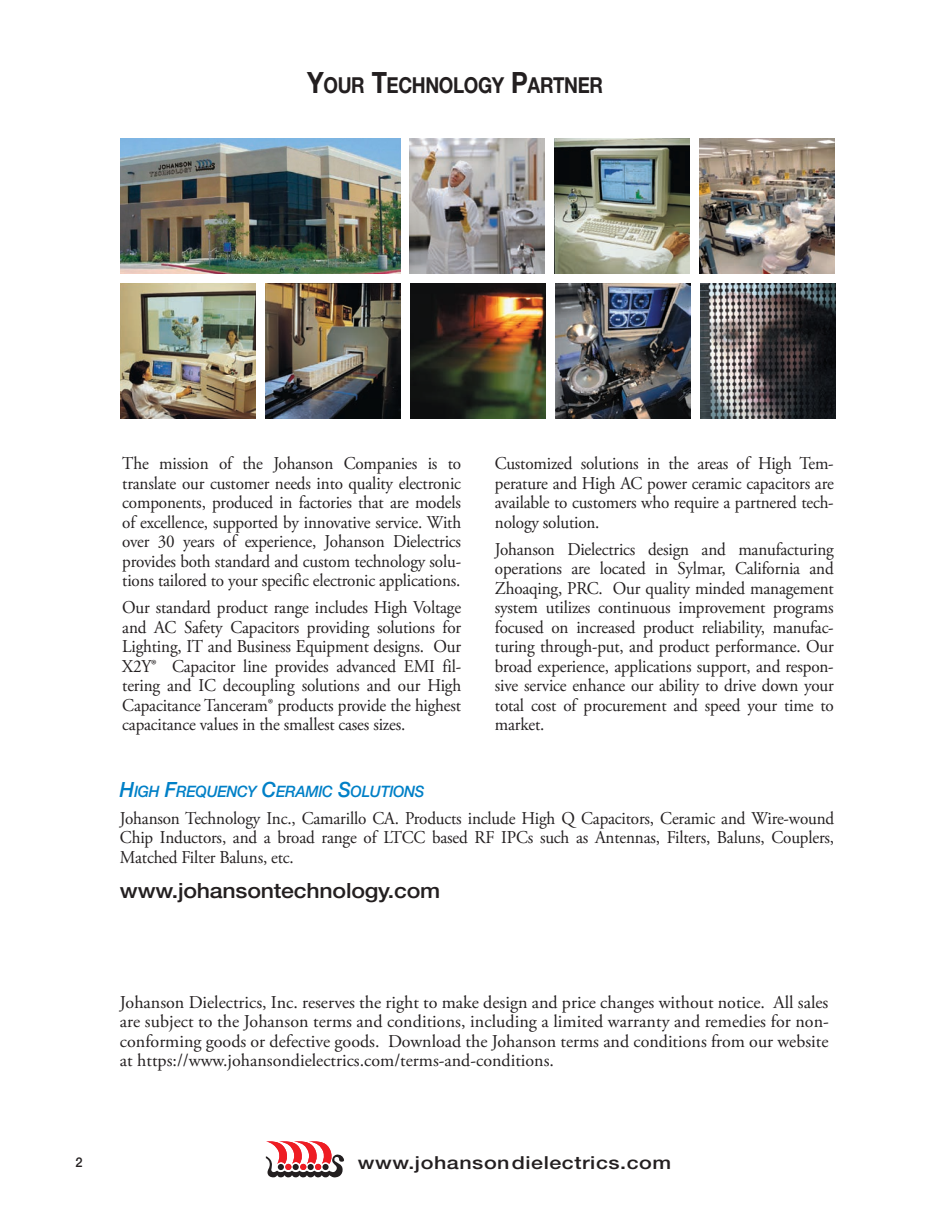
<style>
.page{position:relative;width:945px;height:1215px;background:#fff}
.page>*{position:absolute;margin:0;border:0;box-sizing:border-box;transform-origin:0 0}
.t1{font:700 22.05px "Helvetica Neue LT Pro";letter-spacing:-.02em;color:#231f20;scale:.85 1}
.t2{font:500 21px "Helvetica Neue LT Pro";letter-spacing:-.01em;color:#231f20;scale:1.1 1}
.t3{font:18px/19.5px "Adobe Garamond Pro";letter-spacing:-.01em;color:#231f20;text-align:justify;scale:.95 1}
.t4{font:18px/19.5px "Adobe Garamond Pro";letter-spacing:-.01em;color:#231f20;text-align:justify}
.t5{font:500 18px "Helvetica Neue LT Pro";letter-spacing:.025em;color:#231f20;scale:1.2 1}
.t6{font:italic 500 15.75px "Helvetica Neue LT Pro";letter-spacing:-.02em;color:#0080c7;scale:.95 1}
.t7{font:500 13.5px "Helvetica Neue LT Pro";color:#231f20;scale:.95 1}
.s1{font-size:29.4px}
.s2{font-size:21px}
</style>
<div class="page">
<svg style="left:266px;top:1141px;width:78px;height:37px"></svg>
<img style="left:120px;top:138px;width:280px;height:136px">
<img style="left:556px;top:284px;width:135px;height:135px">
<img style="left:700px;top:138px;width:135px;height:135px">
<img style="left:410px;top:138px;width:135px;height:135px">
<img style="left:265px;top:284px;width:135px;height:135px">
<img style="left:555px;top:138px;width:135px;height:135px">
<img style="left:120px;top:284px;width:135px;height:135px">
<img style="left:701px;top:284px;width:135px;height:135px">
<img style="left:411px;top:284px;width:135px;height:135px">
<p class="t1" style="left:307px;top:72px;width:349px"><span class="s1">Y</span>OUR <span class="s1">T</span>ECHNOLOGY <span class="s1">P</span>ARTNER</p>
<p class="t3" style="left:122px;top:455px;width:358px">The mission of the Johanson Companies is to translate our customer needs into quality electronic components, produced in factories that are models of excellence, supported by innovative service. With over 30 years of experience, Johanson Dielectrics provides both standard and custom technology solu&shy;tions tailored to your specific electronic applications.</p>
<p class="t3" style="left:122px;top:598px;width:358px">Our standard product range includes High Voltage and AC Safety Capacitors providing solutions for Lighting, IT and Business Equipment designs. Our X2Y® Capacitor line provides advanced EMI fil&shy;tering and IC decoupling solutions and our High Capacitance Tanceram® products provide the highest capacitance values in the smallest cases sizes.</p>
<p class="t3" style="left:495px;top:454px;width:358px">Customized solutions in the areas of High Tem&shy;perature and High AC power ceramic capacitors are available to customers who require a partnered tech&shy;nology solution.</p>
<p class="t3" style="left:495px;top:540px;width:358px">Johanson Dielectrics design and manufacturing operations are located in Sylmar, California and Zhoaqing, PRC. Our quality minded management system utilizes continuous improvement programs focused on increased product reliability, manufac&shy;turing through-put, and product performance. Our broad experience, applications support, and respon&shy;sive service enhance our ability to drive down your total cost of procurement and speed your time to market.</p>
<p class="t6" style="left:120px;top:782px;width:322px"><span class="s2">H</span>IGH <span class="s2">F</span>REQUENCY <span class="s2">C</span>ERAMIC <span class="s2">S</span>OLUTIONS</p>
<p class="t3" style="left:120px;top:809px;width:753px">Johanson Technology Inc., Camarillo CA. Products include High Q Capacitors, Ceramic and Wire-wound Chip Inductors, and a broad range of LTCC based RF IPCs such as Antennas, Filters, Baluns, Couplers, Matched Filter Baluns, etc.</p>
<p class="t2" style="left:120px;top:878px;width:293px">www.johansontechnology.com</p>
<p class="t4" style="left:120px;top:993px;width:711px">Johanson Dielectrics, Inc. reserves the right to make design and price changes without notice. All sales are subject to the Johanson terms and conditions, including a limited warranty and remedies for non&shy;conforming goods or defective goods. Download the Johanson terms and conditions from our website at https://www.johansondielectrics.com/terms-and-conditions.</p>
<p class="t7" style="left:75px;top:1154px;width:9px">2</p>
<p class="t5" style="left:358px;top:1152px;width:263px">www.johansondielectrics.com</p>
</div>
